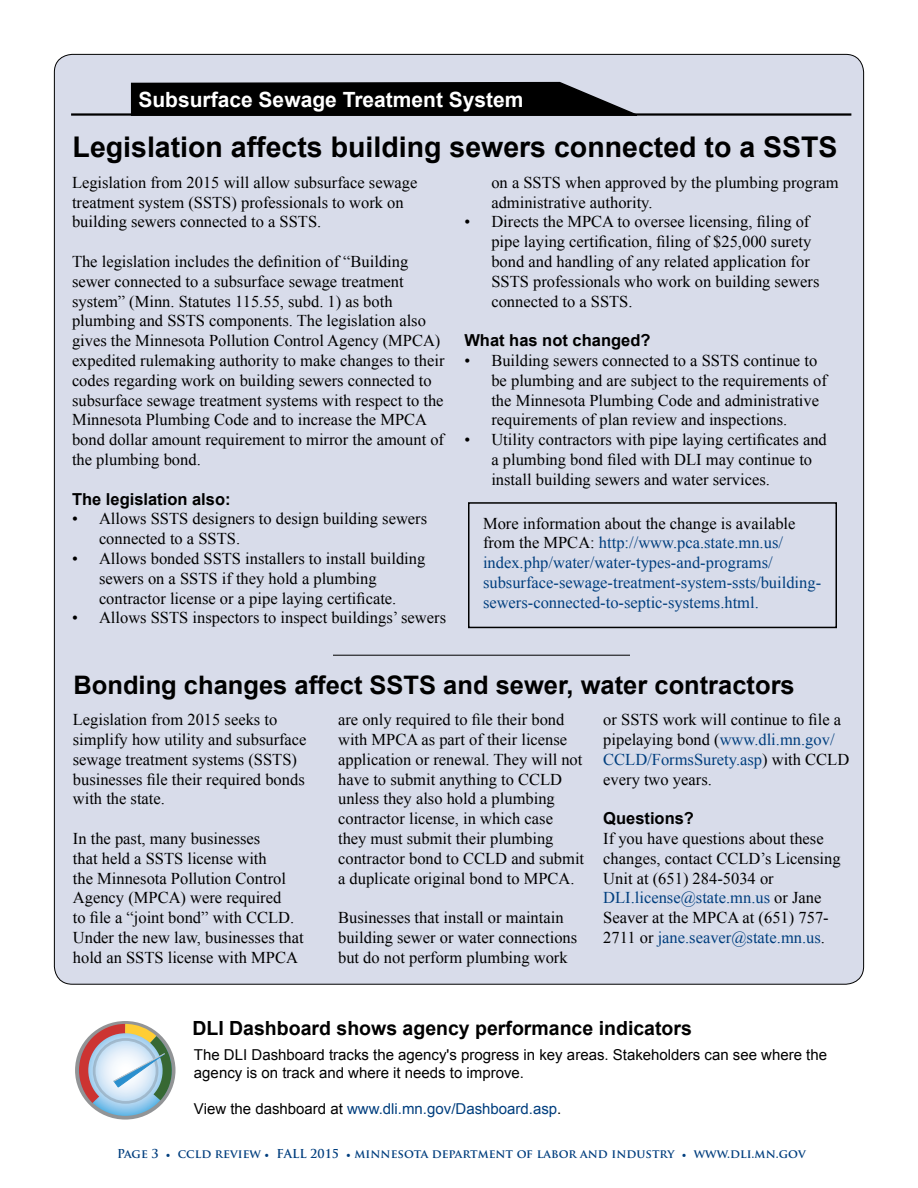
<style>
.page{position:relative;width:918px;height:1188px;background:#fff}
.page>*{position:absolute;margin:0;border:0;box-sizing:border-box;transform-origin:0 0}
.Headline_-_main_-_bl{font:700 28.5px "Arial";color:#000}
.Headline_-_main_-_bl-2{font:700 25.5px "Arial";color:#000}
.t1{font:700 21px "Arial";color:#fff}
.t2{font:700 19.5px "Arial";color:#000}
.Body_paragraph{font:16.5px/19.8px "Times New Roman";color:#000}
.Body_paragraph-2{font:16.5px/19.8px "Times New Roman";color:#003e7e}
.Body_paragraph-3{font:700 16.5px "Arial";color:#000}
.t3{font:15px/18px "Arial";color:#000}
.t4{font:15px "Arial";color:#003e7e}
.t5{font:700 12px "Trajan Pro";color:#003e7e}
.s1{color:#000}
.s2{color:#003e7e}
.s3{font-family:"Minion Pro";font-weight:400}
</style>
<div class="page">
<div style="left:54px;top:54px;width:810px;height:930px;background:#d8dcea;border-radius:18px"></div>
<hr style="left:71px;top:113px;width:780px;height:3px;background:#000">
<svg style="left:130px;top:81px;width:514px;height:35px"></svg>
<div style="left:468px;top:502px;width:369px;height:126px;border:2px solid #000"></div>
<hr style="left:333px;top:655px;width:297px;height:1px;background:#000">
<svg style="left:75px;top:1021px;width:100px;height:97px"></svg>
<p class="t1" style="left:138px;top:85px;width:387px">Subsurface Sewage Treatment System</p>
<h2 class="Headline_-_main_-_bl" style="left:73px;top:128px;width:766px">Legislation affects building sewers connected to a SSTS</h2>
<p class="Body_paragraph" style="left:72px;top:172px;width:347px">Legislation from 2015 will allow subsurface sewage treatment system (SSTS) professionals to work on building sewers connected to a SSTS.</p>
<p class="Body_paragraph" style="left:72px;top:251px;width:374px">The legislation includes the definition of “Building sewer connected to a subsurface sewage treatment system” (Minn. Statutes 115.55, subd. 1) as both plumbing and SSTS components. The legislation also gives the Minnesota Pollution Control Agency (MPCA) expedited rulemaking authority to make changes to their codes regarding work on building sewers connected to subsurface sewage treatment systems with respect to the Minnesota Plumbing Code and to increase the MPCA bond dollar amount requirement to mirror the amount of the plumbing bond.</p>
<p class="Body_paragraph-3" style="left:72px;top:488px;width:160px">The legislation also:</p>
<p class="Body_paragraph" style="left:99px;top:509px;width:330px;text-indent:-27px">• Allows SSTS designers to design building sewers connected to a SSTS.</p>
<p class="Body_paragraph" style="left:99px;top:548px;width:328px;text-indent:-27px">• Allows bonded SSTS installers to install building sewers on a SSTS if they hold a plumbing contractor license or a pipe laying certificate.</p>
<p class="Body_paragraph" style="left:72px;top:608px;width:376px">• Allows SSTS inspectors to inspect buildings’ sewers</p>
<p class="Body_paragraph" style="left:491px;top:172px;width:349px">on a SSTS when approved by the plumbing program administrative authority.</p>
<p class="Body_paragraph" style="left:491px;top:212px;width:330px;text-indent:-27px">• Directs the MPCA to oversee licensing, filing of pipe laying certification, filing of $25,000 surety bond and handling of any related application for SSTS professionals who work on building sewers connected to a SSTS.</p>
<p class="Body_paragraph-3" style="left:464px;top:329px;width:188px">What has not changed?</p>
<p class="Body_paragraph" style="left:491px;top:350px;width:337px;text-indent:-27px">• Building sewers connected to a SSTS continue to be plumbing and are subject to the requirements of the Minnesota Plumbing Code and administrative requirements of plan review and inspections.</p>
<p class="Body_paragraph" style="left:491px;top:430px;width:337px;text-indent:-27px">• Utility contractors with pipe laying certificates and a plumbing bond filed with DLI may continue to install building sewers and water services.</p>
<p class="Body_paragraph-2" style="left:483px;top:513px;width:340px"><span class="s1">More information about the change is available from the MPCA:</span> http://www.pca.state.mn.us/ index.php/water/water-types-and-programs/ subsurface-sewage-treatment-system-ssts/building&shy;sewers-connected-to-septic-systems.html.</p>
<h2 class="Headline_-_main_-_bl-2" style="left:74px;top:668px;width:723px">Bonding changes affect SSTS and sewer, water contractors</h2>
<p class="Body_paragraph" style="left:73px;top:709px;width:235px">Legislation from 2015 seeks to simplify how utility and subsurface sewage treatment systems (SSTS) businesses file their required bonds with the state.</p>
<p class="Body_paragraph" style="left:73px;top:828px;width:232px">In the past, many businesses<br>that held a SSTS license with<br>the Minnesota Pollution Control<br>Agency (MPCA) were required<br>to file a “joint bond” with CCLD.<br>Under the new law, businesses that hold an SSTS license with MPCA</p>
<p class="Body_paragraph" style="left:338px;top:709px;width:248px">are only required to file their bond with MPCA as part of their license application or renewal. They will not have to submit anything to CCLD unless they also hold a plumbing contractor license, in which case they must submit their plumbing contractor bond to CCLD and submit a duplicate original bond to MPCA.</p>
<p class="Body_paragraph" style="left:338px;top:907px;width:241px">Businesses that install or maintain building sewer or water connections but do not perform plumbing work</p>
<p class="Body_paragraph" style="left:603px;top:709px;width:247px">or SSTS work will continue to file a pipelaying bond (<span class="s2">www.dli.mn.gov/<br>CCLD/FormsSurety.asp</span>) with CCLD every two years.</p>
<p class="Body_paragraph-3" style="left:603px;top:807px;width:92px">Questions?</p>
<p class="Body_paragraph" style="left:603px;top:828px;width:239px">If you have questions about these changes, contact CCLD’s Licensing<br>Unit at (651) 284-5034 or<br><span class="s2">DLI.license@state.mn.us</span> or Jane<br>Seaver at the MPCA at (651) 757-<br>2711 or <span class="s2">jane.seaver@state.mn.us</span>.</p>
<p class="t2" style="left:192px;top:1015px;width:501px">DLI Dashboard shows agency performance indicators</p>
<p class="t3" style="left:194px;top:1046px;width:635px">The DLI Dashboard tracks the agency's progress in key areas. Stakeholders can see where the agency is on track and where it needs to improve.</p>
<p class="t4" style="left:194px;top:1099px;width:369px"><span class="s1">View the dashboard at</span> www.dli.mn.gov/Dashboard.asp<span class="s1">.</span></p>
<p class="t5" style="left:117px;top:1146px;width:690px">Page 3 <span class="s3">•</span> ccld review <span class="s3">•</span> FALL 2015 <span class="s3">•</span> minnesota department of labor and industry <span class="s3">•</span> www.dli.mn.gov</p>
</div>
